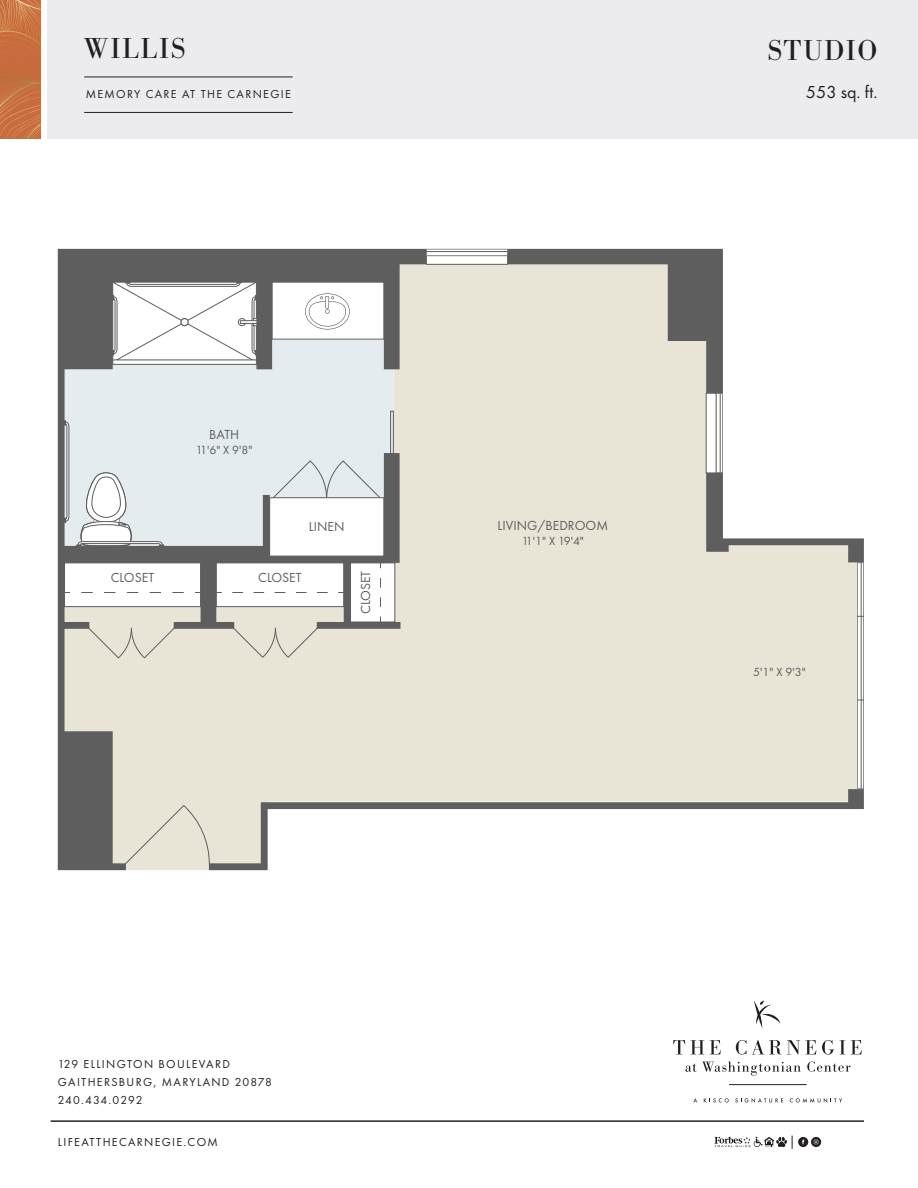
<style>
.page{position:relative;width:918px;height:1188px;background:#fff}
.page>*{position:absolute;margin:0;border:0;box-sizing:border-box;transform-origin:0 0}
.t1{font:30px "Bodoni URW";letter-spacing:.05em;color:#231f20}
.t2{font:18px "Futura PT";color:#231f20}
.t3{font:13.65px "Futura PT";color:#5f5e5e}
.t4{font:12.3px "Futura PT";color:#5f5e5e}
.t5{font:12px/18px "Futura PT";letter-spacing:.11em;color:#231f20}
</style>
<div class="page">
<div style="left:47px;top:0;width:871px;height:138px;background:#ececee"></div>
<hr style="left:84px;top:77px;width:209px;height:1px;background:#231f20">
<hr style="left:84px;top:112px;width:209px;height:1px;background:#231f20">
<svg style="left:0;top:32px;width:41px;height:106px;background:#c87040"></svg>
<svg style="left:0;top:0;width:41px;height:32px"></svg>
<svg style="left:714px;top:1136px;width:107px;height:13px"></svg>
<svg style="left:673px;top:1040px;width:31px;height:14px"></svg>
<svg style="left:710px;top:1040px;width:11px;height:14px"></svg>
<svg style="left:736px;top:1040px;width:10px;height:15px"></svg>
<svg style="left:752px;top:1040px;width:64px;height:15px"></svg>
<svg style="left:822px;top:1040px;width:23px;height:15px"></svg>
<svg style="left:851px;top:1040px;width:11px;height:14px"></svg>
<svg style="left:685px;top:1062px;width:116px;height:14px"></svg>
<svg style="left:807px;top:1061px;width:43px;height:11px"></svg>
<svg style="left:704px;top:1098px;width:25px;height:4px"></svg>
<svg style="left:735px;top:1098px;width:48px;height:5px"></svg>
<svg style="left:790px;top:1098px;width:52px;height:5px"></svg>
<svg style="left:754px;top:1000px;width:27px;height:28px"></svg>
<hr style="left:729px;top:1084px;width:78px;height:1px;background:#231f20">
<hr style="left:51px;top:1121px;width:813px;height:1px;background:#231f20">
<svg style="left:426px;top:789px;width:438px;height:21px;background:#b9b7ae"></svg>
<svg style="left:58px;top:249px;width:368px;height:621px"></svg>
<svg style="left:426px;top:249px;width:438px;height:540px"></svg>
<p class="t1" style="left:84px;top:31px;width:103px">WILLIS</p>
<p class="t1" style="left:768px;top:32px;width:111px">STUDIO</p>
<p class="t2" style="left:806px;top:82px;width:73px">553 sq. ft.</p>
<p class="t5" style="left:86px;top:85px;width:207px">MEMORY CARE AT THE CARNEGIE</p>
<p class="t3" style="left:111px;top:570px;width:45px">CLOSET</p>
<p class="t3" style="left:209px;top:427px;width:31px">BATH</p>
<p class="t4" style="left:196px;top:443px;width:58px">11'6" X 9'8"</p>
<p class="t3" style="left:309px;top:518px;width:37px">LINEN</p>
<p class="t3" style="left:258px;top:570px;width:45px">CLOSET</p>
<p class="t3" style="left:358px;top:614px;width:45px;rotate:-90deg">CLOSET</p>
<p class="t3" style="left:498px;top:517px;width:112px">LIVING/BEDROOM</p>
<p class="t4" style="left:522px;top:533px;width:64px">11'1" X 19'4"</p>
<p class="t4" style="left:753px;top:664px;width:54px">5'1" X 9'3"</p>
<p class="t5" style="left:58px;top:1055px;width:216px">129 ELLINGTON BOULEVARD<br>GAITHERSBURG, MARYLAND 20878<br>240.434.0292</p>
<p class="t5" style="left:58px;top:1133px;width:162px">LIFEATTHECARNEGIE.COM</p>
</div>
